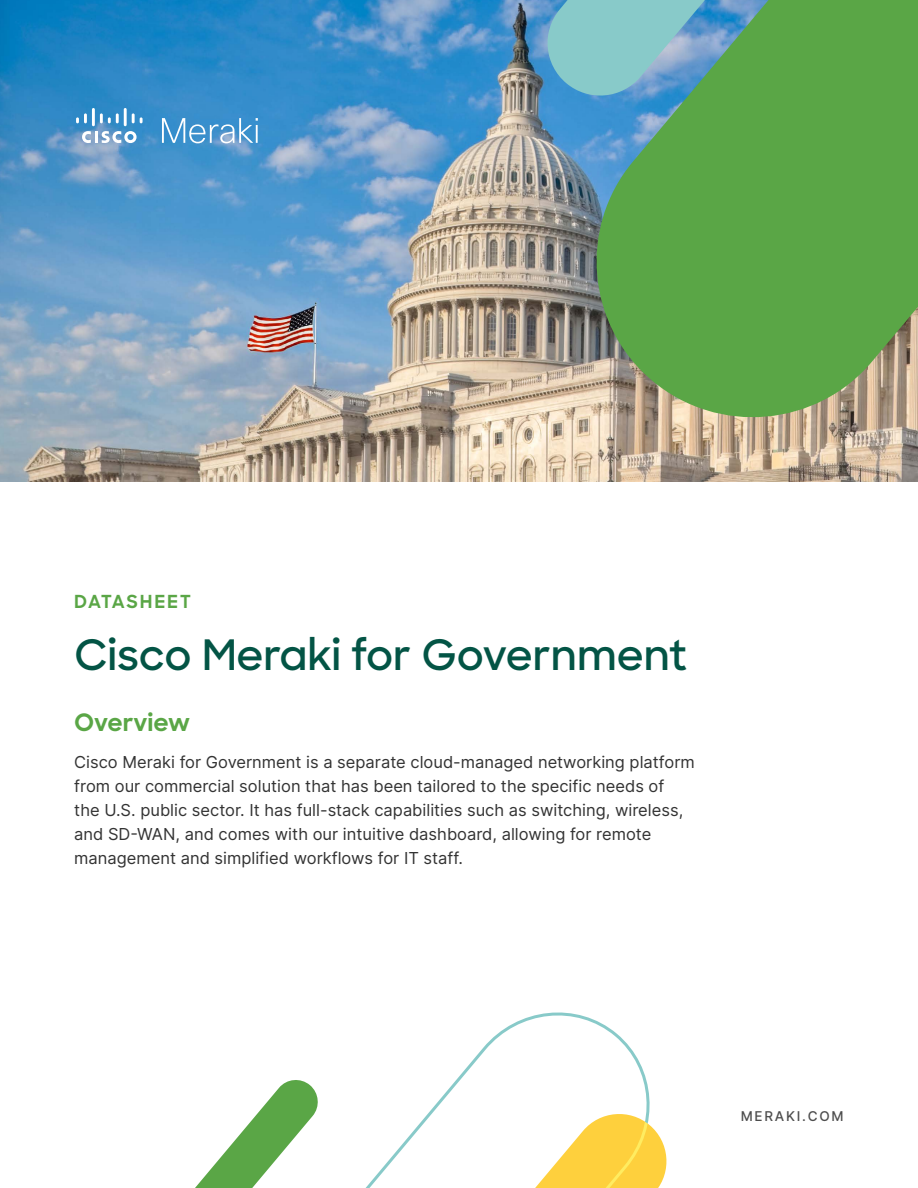
<style>
.page{position:relative;width:918px;height:1188px;background:#fff}
.page>*{position:absolute;margin:0;border:0;box-sizing:border-box;transform-origin:0 0}
.t1{font:600 42px "Sharp Sans";color:#035445}
.t2{font:700 24px "Sharp Sans";color:#5aa646}
.t3{font:700 18px "Sharp Sans";letter-spacing:.095em;color:#5aa646}
.t4{font:16.5px/24px "Inter";color:#333}
.t5{font:500 13.5px "Inter";letter-spacing:.13em;color:#4d4d4d}
</style>
<div class="page">
<img style="left:0;top:0;width:918px;height:482px">
<svg style="left:82px;top:131px;width:55px;height:12px"></svg>
<svg style="left:76px;top:113px;width:11px;height:10px"></svg>
<hr style="left:92px;top:108px;width:3px;height:18px;background:#fff">
<svg style="left:100px;top:113px;width:19px;height:10px"></svg>
<hr style="left:124px;top:108px;width:3px;height:18px;background:#fff">
<svg style="left:132px;top:113px;width:11px;height:10px"></svg>
<svg style="left:162px;top:118px;width:96px;height:25px;background:#6baad7"></svg>
<svg style="left:578px;top:0;width:340px;height:436px;background:#68a459"></svg>
<svg style="left:541px;top:0;width:253px;height:102px;background:#6dafa7"></svg>
<svg style="left:659px;top:1136px;width:8px;height:51px"></svg>
<svg style="left:365px;top:1012px;width:294px;height:176px"></svg>
<svg style="left:195px;top:1080px;width:123px;height:108px"></svg>
<p class="t3" style="left:74px;top:588px;width:119px">DATASHEET</p>
<h1 class="t1" style="left:74px;top:624px;width:614px">Cisco Meraki for Government</h1>
<h2 class="t2" style="left:74px;top:704px;width:117px">Overview</h2>
<p class="t4" style="left:74px;top:750px;width:622px">Cisco Meraki for Government is a separate cloud-managed networking platform from our commercial solution that has been tailored to the specific needs of<br>the U.S. public sector. It has full-stack capabilities such as switching, wireless, and SD-WAN, and comes with our intuitive dashboard, allowing for remote management and simplified workflows for IT staff.</p>
<p class="t5" style="left:741px;top:1106px;width:105px">MERAKI.COM</p>
</div>
